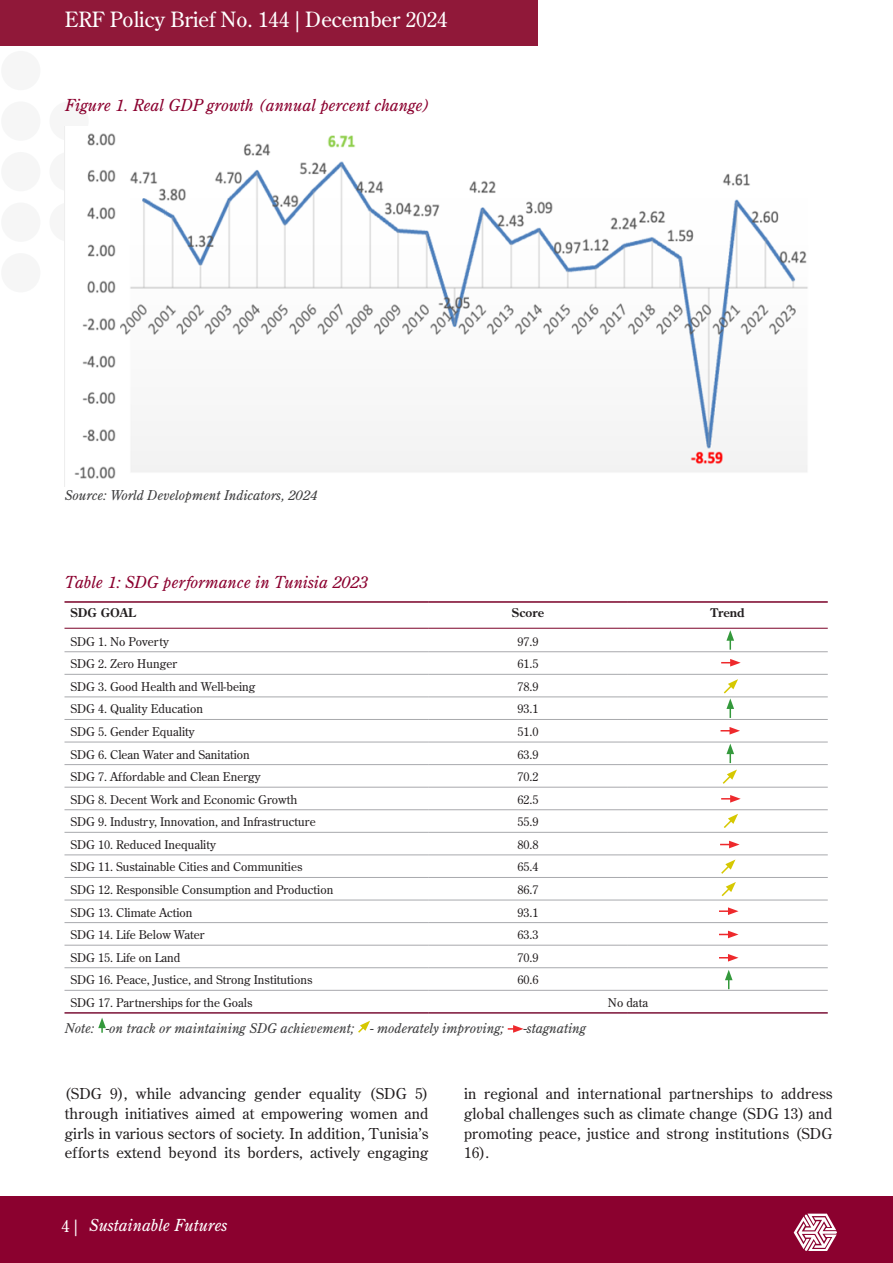
<style>
.page{position:relative;width:893px;height:1263px;background:#fff}
.page>*{position:absolute;margin:0;border:0;box-sizing:border-box;transform-origin:0 0}
.t1{font:21px "Century Old Style Std";color:#fff}
.t2{font:italic 16.5px "Century Old Style Std";color:#8b012f}
.t3{font:italic 16.5px "Century Old Style Std";color:#fff}
.t4{font:15px/19.5px "Century Old Style Std";letter-spacing:.01em;color:#231f20;text-align:justify}
.t5{font:italic 13.5px "Century Old Style Std";color:#3e3e3f}
.t6{font:12px "Century Old Style Std";color:#231f20}
.t7{font:700 12px "Century Old Style Std";color:#231f20}
.s1{font-style:normal}
</style>
<div class="page">
<div style="left:0;top:0;width:538px;height:45px;background:#901839"></div>
<div style="left:0;top:1196px;width:893px;height:67px;background:#8b012f"></div>
<svg style="left:794px;top:1213px;width:43px;height:38px"></svg>
<div style="left:1px;top:51px;width:39px;height:39px;background:#f6f6f6;border-radius:50%"></div>
<div style="left:1px;top:101px;width:39px;height:40px;background:#f6f6f6;border-radius:50%"></div>
<div style="left:1px;top:152px;width:39px;height:39px;background:#f6f6f6;border-radius:50%"></div>
<div style="left:1px;top:202px;width:39px;height:40px;background:#f6f6f6;border-radius:50%"></div>
<div style="left:49px;top:101px;width:40px;height:40px;background:#f6f6f6;border-radius:50%"></div>
<div style="left:49px;top:152px;width:40px;height:39px;background:#f6f6f6;border-radius:50%"></div>
<div style="left:49px;top:202px;width:40px;height:40px;background:#f6f6f6;border-radius:50%"></div>
<img style="left:74px;top:133px;width:734px;height:346px">
<svg style="left:726px;top:630px;width:8px;height:20px"></svg>
<svg style="left:721px;top:659px;width:20px;height:7px"></svg>
<svg style="left:722px;top:679px;width:16px;height:39px"></svg>
<svg style="left:720px;top:727px;width:20px;height:8px"></svg>
<svg style="left:726px;top:744px;width:8px;height:19px"></svg>
<svg style="left:722px;top:769px;width:15px;height:15px"></svg>
<svg style="left:721px;top:795px;width:20px;height:8px"></svg>
<svg style="left:724px;top:814px;width:14px;height:14px"></svg>
<svg style="left:720px;top:841px;width:20px;height:7px"></svg>
<svg style="left:721px;top:859px;width:14px;height:15px"></svg>
<svg style="left:721px;top:882px;width:15px;height:15px"></svg>
<svg style="left:719px;top:907px;width:19px;height:8px"></svg>
<svg style="left:719px;top:931px;width:19px;height:7px"></svg>
<svg style="left:719px;top:954px;width:19px;height:7px"></svg>
<svg style="left:725px;top:970px;width:8px;height:19px"></svg>
<hr style="left:64px;top:651px;width:364px;height:1px;background:#a8a9ad">
<hr style="left:428px;top:651px;width:200px;height:1px;background:#a8a9ad">
<hr style="left:628px;top:651px;width:200px;height:1px;background:#a8a9ad">
<hr style="left:64px;top:674px;width:364px;height:1px;background:#a8a9ad">
<hr style="left:428px;top:674px;width:200px;height:1px;background:#a8a9ad">
<hr style="left:628px;top:674px;width:200px;height:1px;background:#a8a9ad">
<hr style="left:64px;top:697px;width:364px;height:1px;background:#a8a9ad">
<hr style="left:428px;top:697px;width:200px;height:1px;background:#a8a9ad">
<hr style="left:628px;top:697px;width:200px;height:1px;background:#a8a9ad">
<hr style="left:64px;top:719px;width:364px;height:1px;background:#a8a9ad">
<hr style="left:428px;top:719px;width:200px;height:1px;background:#a8a9ad">
<hr style="left:628px;top:719px;width:200px;height:1px;background:#a8a9ad">
<hr style="left:64px;top:742px;width:364px;height:1px;background:#a8a9ad">
<hr style="left:428px;top:742px;width:200px;height:1px;background:#a8a9ad">
<hr style="left:628px;top:742px;width:200px;height:1px;background:#a8a9ad">
<hr style="left:64px;top:764px;width:364px;height:1px;background:#a8a9ad">
<hr style="left:428px;top:764px;width:200px;height:1px;background:#a8a9ad">
<hr style="left:628px;top:764px;width:200px;height:1px;background:#a8a9ad">
<hr style="left:64px;top:787px;width:364px;height:1px;background:#a8a9ad">
<hr style="left:428px;top:787px;width:200px;height:1px;background:#a8a9ad">
<hr style="left:628px;top:787px;width:200px;height:1px;background:#a8a9ad">
<hr style="left:64px;top:809px;width:364px;height:1px;background:#a8a9ad">
<hr style="left:428px;top:809px;width:200px;height:1px;background:#a8a9ad">
<hr style="left:628px;top:809px;width:200px;height:1px;background:#a8a9ad">
<hr style="left:64px;top:832px;width:364px;height:1px;background:#a8a9ad">
<hr style="left:428px;top:832px;width:200px;height:1px;background:#a8a9ad">
<hr style="left:628px;top:832px;width:200px;height:1px;background:#a8a9ad">
<hr style="left:64px;top:855px;width:364px;height:1px;background:#a8a9ad">
<hr style="left:428px;top:855px;width:200px;height:1px;background:#a8a9ad">
<hr style="left:628px;top:855px;width:200px;height:1px;background:#a8a9ad">
<hr style="left:64px;top:877px;width:364px;height:1px;background:#a8a9ad">
<hr style="left:428px;top:877px;width:200px;height:1px;background:#a8a9ad">
<hr style="left:628px;top:877px;width:200px;height:1px;background:#a8a9ad">
<hr style="left:64px;top:900px;width:364px;height:1px;background:#a8a9ad">
<hr style="left:428px;top:900px;width:200px;height:1px;background:#a8a9ad">
<hr style="left:628px;top:900px;width:200px;height:1px;background:#a8a9ad">
<hr style="left:64px;top:922px;width:364px;height:1px;background:#a8a9ad">
<hr style="left:428px;top:922px;width:200px;height:1px;background:#a8a9ad">
<hr style="left:628px;top:922px;width:200px;height:1px;background:#a8a9ad">
<hr style="left:64px;top:945px;width:364px;height:1px;background:#a8a9ad">
<hr style="left:428px;top:945px;width:200px;height:1px;background:#a8a9ad">
<hr style="left:628px;top:945px;width:200px;height:1px;background:#a8a9ad">
<hr style="left:64px;top:967px;width:364px;height:1px;background:#a8a9ad">
<hr style="left:428px;top:967px;width:200px;height:1px;background:#a8a9ad">
<hr style="left:628px;top:967px;width:200px;height:1px;background:#a8a9ad">
<hr style="left:64px;top:990px;width:364px;height:1px;background:#a8a9ad">
<hr style="left:428px;top:990px;width:200px;height:1px;background:#a8a9ad">
<hr style="left:628px;top:990px;width:200px;height:1px;background:#a8a9ad">
<hr style="left:64px;top:628px;width:364px;height:1px;background:#7a0027">
<hr style="left:428px;top:628px;width:200px;height:1px;background:#7a0027">
<hr style="left:628px;top:628px;width:200px;height:1px;background:#7a0027">
<hr style="left:64px;top:1012px;width:364px;height:2px;background:#7b1237">
<hr style="left:428px;top:1012px;width:200px;height:2px;background:#7b1237">
<hr style="left:628px;top:1012px;width:200px;height:2px;background:#7b1237">
<hr style="left:64px;top:601px;width:364px;height:2px;background:#7a0027">
<hr style="left:428px;top:601px;width:200px;height:2px;background:#7a0027">
<hr style="left:628px;top:601px;width:200px;height:2px;background:#7a0027">
<svg style="left:98px;top:1018px;width:8px;height:15px"></svg>
<svg style="left:358px;top:1021px;width:12px;height:12px"></svg>
<svg style="left:508px;top:1025px;width:16px;height:8px"></svg>
<h1 class="t1" style="left:65px;top:6px;width:384px">ERF Policy Brief No. 144 | December 2024</h1>
<p class="t2" style="left:65px;top:95px;width:366px">Figure 1. Real GDP growth (annual percent change)</p>
<p class="t5" style="left:65px;top:486px;width:254px">Source: World Development Indicators, 2024</p>
<p class="t2" style="left:65px;top:571px;width:305px">Table 1: SDG performance in Tunisia 2023</p>
<p class="t7" style="left:70px;top:605px;width:67px">SDG GOAL</p>
<p class="t7" style="left:512px;top:605px;width:34px">Score</p>
<p class="t7" style="left:711px;top:605px;width:35px">Trend</p>
<p class="t6" style="left:70px;top:634px;width:100px">SDG 1. No Poverty</p>
<p class="t6" style="left:517px;top:634px;width:22px">97.9</p>
<p class="t6" style="left:70px;top:656px;width:108px">SDG 2. Zero Hunger</p>
<p class="t6" style="left:517px;top:656px;width:22px">61.5</p>
<p class="t6" style="left:70px;top:679px;width:187px">SDG 3. Good Health and Well-being</p>
<p class="t6" style="left:517px;top:679px;width:22px">78.9</p>
<p class="t6" style="left:70px;top:701px;width:134px">SDG 4. Quality Education</p>
<p class="t6" style="left:517px;top:701px;width:22px">93.1</p>
<p class="t6" style="left:70px;top:724px;width:126px">SDG 5. Gender Equality</p>
<p class="t6" style="left:517px;top:724px;width:22px">51.0</p>
<p class="t6" style="left:70px;top:746px;width:181px">SDG 6. Clean Water and Sanitation</p>
<p class="t6" style="left:517px;top:746px;width:22px">63.9</p>
<p class="t6" style="left:70px;top:769px;width:192px">SDG 7. Affordable and Clean Energy</p>
<p class="t6" style="left:517px;top:769px;width:22px">70.2</p>
<p class="t6" style="left:70px;top:792px;width:228px">SDG 8. Decent Work and Economic Growth</p>
<p class="t6" style="left:517px;top:792px;width:22px">62.5</p>
<p class="t6" style="left:70px;top:814px;width:247px">SDG 9. Industry, Innovation, and Infrastructure</p>
<p class="t6" style="left:517px;top:814px;width:22px">55.9</p>
<p class="t6" style="left:70px;top:837px;width:147px">SDG 10. Reduced Inequality</p>
<p class="t6" style="left:517px;top:837px;width:22px">80.8</p>
<p class="t6" style="left:70px;top:859px;width:233px">SDG 11. Sustainable Cities and Communities</p>
<p class="t6" style="left:517px;top:859px;width:22px">65.4</p>
<p class="t6" style="left:70px;top:882px;width:264px">SDG 12. Responsible Consumption and Production</p>
<p class="t6" style="left:517px;top:882px;width:22px">86.7</p>
<p class="t6" style="left:70px;top:904px;width:124px">SDG 13. Climate Action</p>
<p class="t6" style="left:517px;top:904px;width:22px">93.1</p>
<p class="t6" style="left:70px;top:927px;width:136px">SDG 14. Life Below Water</p>
<p class="t6" style="left:517px;top:927px;width:22px">63.3</p>
<p class="t6" style="left:70px;top:950px;width:112px">SDG 15. Life on Land</p>
<p class="t6" style="left:517px;top:950px;width:22px">70.9</p>
<p class="t6" style="left:70px;top:972px;width:243px">SDG 16. Peace, Justice, and Strong Institutions</p>
<p class="t6" style="left:517px;top:972px;width:22px">60.6</p>
<p class="t6" style="left:70px;top:995px;width:184px">SDG 17. Partnerships for the Goals</p>
<p class="t6" style="left:608px;top:995px;width:42px">No data</p>
<p class="t5" style="left:65px;top:1019px;width:441px">Note: -on track or maintaining SDG achievement; - moderately improving;</p>
<p class="t5" style="left:524px;top:1019px;width:64px">-stagnating</p>
<p class="t4" style="left:65px;top:1084px;width:365px">(SDG 9), while advancing gender equality (SDG 5) through initiatives aimed at empowering women and girls in various sectors of society. In addition, Tunisia’s efforts extend beyond its borders, actively engaging</p>
<p class="t4" style="left:464px;top:1084px;width:370px">in regional and international partnerships to address global challenges such as climate change (SDG 13) and promoting peace, justice and strong institutions (SDG 16).</p>
<h2 class="t3" style="left:62px;top:1214px;width:167px"><span class="s1">4 |</span> Sustainable Futures</h2>
</div>
